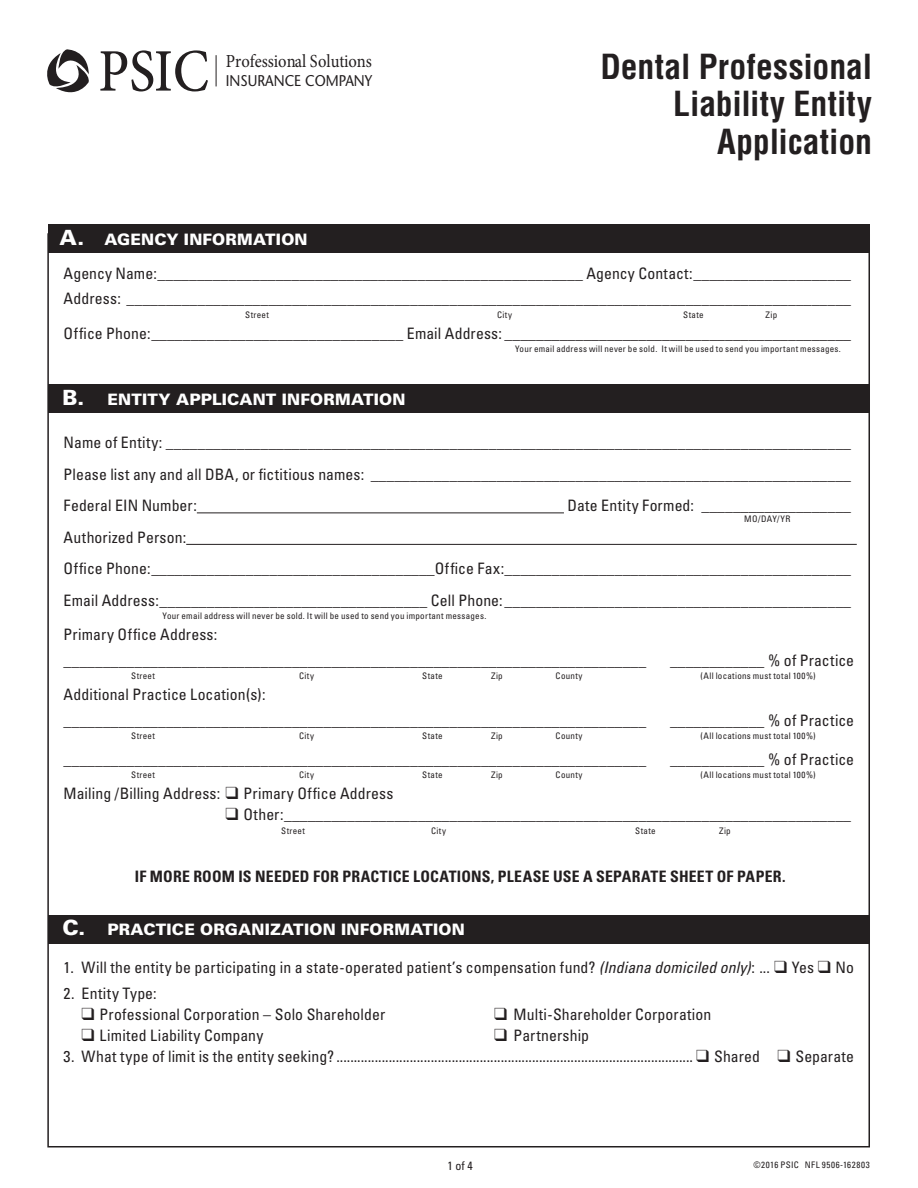
<style>
.page{position:relative;width:918px;height:1188px;background:#fff}
.page>*{position:absolute;margin:0;border:0;box-sizing:border-box;transform-origin:0 0}
.t1{font:500 60.45px "Minion Pro";color:#231f20;scale:.9 1}
.t2{font:700 condensed 33.75px/37.7px "Helvetica LT Std";color:#231f20;text-align:right}
.t3{font:900 21px "Univers LT Std";color:#fff}
.t4{font:18.45px "Minion Pro";color:#231f20;scale:.9 1}
.t5{font:condensed 15.75px/31.5px "Univers LT Std";letter-spacing:.005em;color:#231f20}
.t6{font:900 15.75px "Univers LT Std";letter-spacing:.01em;color:#fff}
.t7{font:700 condensed 15.75px "Univers LT Std";letter-spacing:.01em;color:#231f20}
.t8{font:condensed 15.75px "Univers LT Std";letter-spacing:.025em;color:#231f20}
.t9{font:500 15.6px "Stone Sans Std";color:#231f20;scale:.9 1}
.t10{font:condensed 12px "Univers LT Std";color:#231f20}
.t11{font:condensed 9px "Univers LT Std";letter-spacing:.03em;color:#231f20}
.t12{font:condensed 9px "Univers LT Std";letter-spacing:.065em;color:#231f20}
.s1{font-size:21px}
.s2{font-size:15.75px}
.s3{font-style:italic}
</style>
<div class="page">
<svg style="left:47px;top:49px;width:42px;height:44px"></svg>
<hr style="left:216px;top:55px;width:1px;height:31px;background:#231f20">
<hr style="left:197px;top:512px;width:367px;height:1px;background:#231f20">
<hr style="left:186px;top:544px;width:671px;height:1px;background:#231f20">
<div style="left:48px;top:224px;width:822px;height:29px;background:#231f20"></div>
<div style="left:48px;top:384px;width:822px;height:29px;background:#231f20"></div>
<div style="left:48px;top:915px;width:822px;height:28px;background:#231f20"></div>
<h1 class="t1" style="left:98px;top:30px;width:125px">PSIC</h1>
<p class="t4" style="left:226px;top:49px;width:164px">Professional Solutions</p>
<p class="t9" style="left:226px;top:72px;width:164px">INSURANCE COMPANY</p>
<p class="t6" style="left:59px;top:229px;width:250px"><span class="s1">A.</span> AGENCY INFORMATION</p>
<h2 class="t2" style="left:600px;top:47px;width:273px">Dental Professional<br>Liability Entity<br>Application</h2>
<p class="t5" style="left:64px;top:260px;width:789px;line-height:25.5px">Agency Name:______________________________________________________ Agency Contact:____________________<br>Address: ____________________________________________________________________________________________</p>
<p class="t11" style="left:245px;top:309px;width:25px">Street</p>
<p class="t11" style="left:497px;top:309px;width:16px">City</p>
<p class="t11" style="left:683px;top:309px;width:22px">State</p>
<p class="t11" style="left:766px;top:309px;width:13px">Zip</p>
<p class="t5" style="left:64px;top:317px;width:789px">Office Phone:________________________________ Email Address: ____________________________________________</p>
<p class="t11" style="left:515px;top:343px;width:327px">Your email address will never be sold. It will be used to send you important messages.</p>
<p class="t6" style="left:62px;top:390px;width:38px"><span class="s1">B.</span> ENT</p>
<p class="t6" style="left:142px;top:390px;width:265px">ITY APPLICANT INFORMATION</p>
<p class="t5" style="left:64px;top:427px;width:789px;text-align:justify">Name of Entity: _______________________________________________________________________________________ Please list any and all DBA, or fictitious names: _____________________________________________________________ Federal EIN Number:</p>
<p class="t5" style="left:567px;top:490px;width:285px">Date Entity Formed: ___________________</p>
<p class="t5" style="left:64px;top:521px;width:789px">Authorized Person:<br>Office Phone:____________________________________Office Fax:____________________________________________<br>Email Address:__________________________________ Cell Phone:____________________________________________</p>
<p class="t11" style="left:163px;top:610px;width:325px">Your email address will never be sold. It will be used to send you important messages.</p>
<p class="t5" style="left:64px;top:622px;width:584px;line-height:25.5px">Primary Office Address: __________________________________________________________________________</p>
<p class="t11" style="left:744px;top:513px;width:48px">MO/Day/Yr</p>
<p class="t5" style="left:670px;top:644px;width:186px">____________ % of Practice</p>
<p class="t11" style="left:131px;top:670px;width:25px">Street</p>
<p class="t11" style="left:299px;top:670px;width:16px">City</p>
<p class="t11" style="left:422px;top:670px;width:22px">State</p>
<p class="t11" style="left:491px;top:670px;width:13px">Zip</p>
<p class="t11" style="left:556px;top:670px;width:28px">County</p>
<p class="t11" style="left:700px;top:670px;width:117px">(All locations must total 100%)</p>
<p class="t5" style="left:64px;top:682px;width:584px;line-height:25.5px">Additional Practice Location(s): __________________________________________________________________________</p>
<p class="t5" style="left:670px;top:704px;width:186px">____________ % of Practice</p>
<p class="t11" style="left:131px;top:730px;width:25px">Street</p>
<p class="t11" style="left:299px;top:730px;width:16px">City</p>
<p class="t11" style="left:422px;top:730px;width:22px">State</p>
<p class="t11" style="left:491px;top:730px;width:13px">Zip</p>
<p class="t11" style="left:556px;top:730px;width:28px">County</p>
<p class="t11" style="left:700px;top:730px;width:117px">(All locations must total 100%)</p>
<p class="t5" style="left:64px;top:743px;width:584px">__________________________________________________________________________</p>
<p class="t5" style="left:670px;top:743px;width:186px">____________ % of Practice</p>
<p class="t11" style="left:131px;top:769px;width:25px">Street</p>
<p class="t11" style="left:299px;top:769px;width:16px">City</p>
<p class="t11" style="left:422px;top:769px;width:22px">State</p>
<p class="t11" style="left:491px;top:769px;width:13px">Zip</p>
<p class="t11" style="left:556px;top:769px;width:28px">County</p>
<p class="t11" style="left:700px;top:769px;width:117px">(All locations must total 100%)</p>
<p class="t5" style="left:64px;top:778px;width:331px">Mailing /Billing Address: ❑ Primary Office Address</p>
<p class="t5" style="left:226px;top:799px;width:627px">❑ Other:________________________________________________________________________</p>
<p class="t11" style="left:281px;top:825px;width:25px">Street</p>
<p class="t11" style="left:431px;top:825px;width:16px">City</p>
<p class="t11" style="left:635px;top:825px;width:22px">State</p>
<p class="t11" style="left:719px;top:825px;width:13px">Zip</p>
<p class="t7" style="left:135px;top:867px;width:652px">IF MORE ROOM IS NEEDED FOR PRACTICE LOCATIONS, PLEASE USE A SEPARATE SHEET OF PAPER.</p>
<h3 class="t3" style="left:62px;top:915px;width:39px">C. <span class="s2">PR</span></h3>
<p class="t6" style="left:131px;top:920px;width:83px">ACTICE ORG</p>
<p class="t6" style="left:238px;top:920px;width:122px">ANIZATION INFORM</p>
<p class="t6" style="left:410px;top:920px;width:42px">ATION</p>
<p class="t5" style="left:64px;top:952px;width:792px">1. Will the entity be participating in a state-operated patient’s compensation fund? <span class="s3">(Indiana domiciled only)</span>: ... ❑ Yes ❑ No</p>
<p class="t8" style="left:64px;top:983px;width:95px">2. Entity Type:</p>
<p class="t5" style="left:82px;top:998px;width:305px">❑ Professional Corporation – Solo Shareholder</p>
<p class="t5" style="left:494px;top:998px;width:219px">❑ Multi-Shareholder Corporation</p>
<p class="t5" style="left:82px;top:1019px;width:183px">❑ Limited Liability Company</p>
<p class="t5" style="left:494px;top:1019px;width:97px">❑ Partnership</p>
<p class="t5" style="left:64px;top:1040px;width:792px">3. What type of limit is the entity seeking? ...................................................................................................... ❑ Shared ❑ Separate</p>
<p class="t10" style="left:448px;top:1158px;width:27px">1 of 4</p>
<p class="t12" style="left:753px;top:1159px;width:118px">©2016 PSIC NFL 9506-162803</p>
</div>
